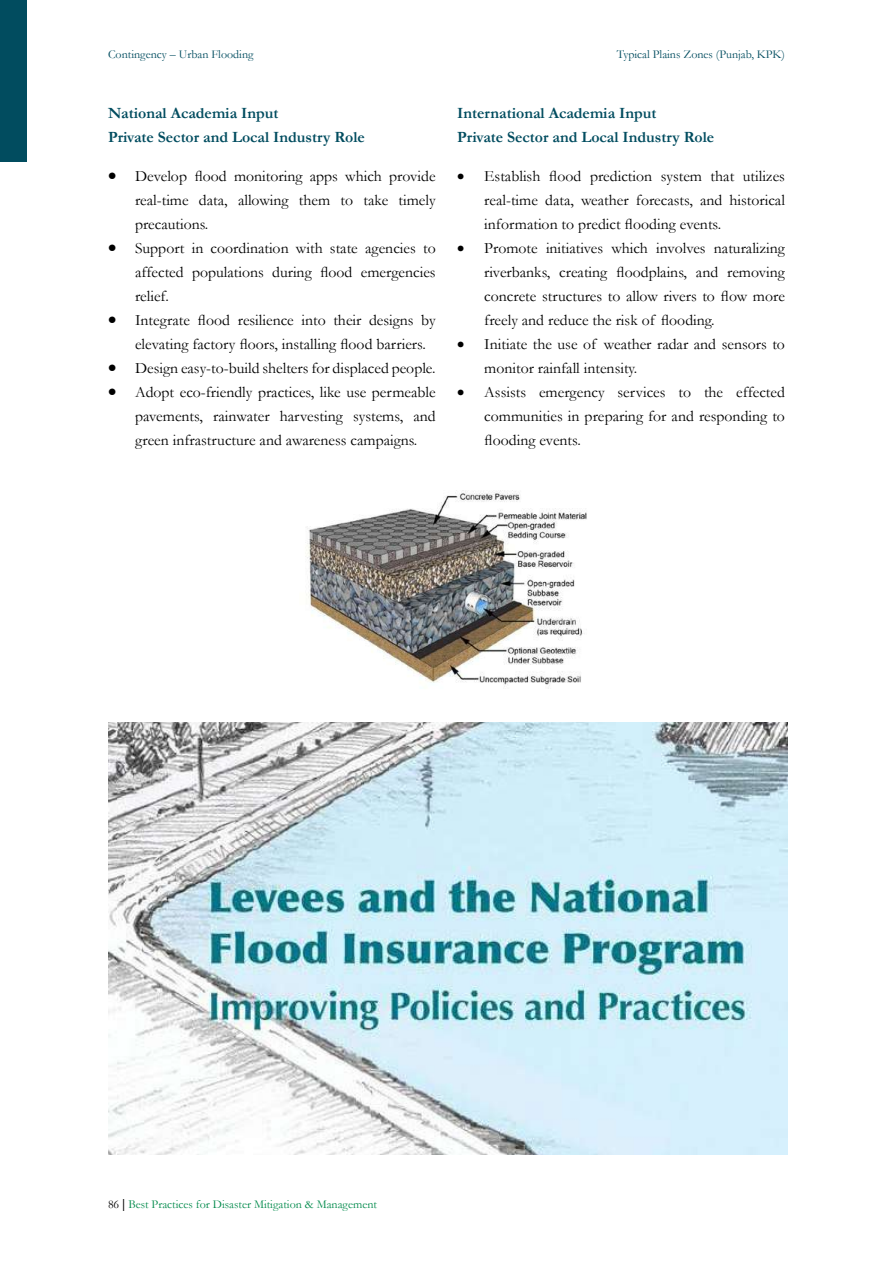
<style>
.page{position:relative;width:893px;height:1263px;background:#fff}
.page>*{position:absolute;margin:0;border:0;box-sizing:border-box;transform-origin:0 0}
.t1{font:15.75px/24px "Garamond";color:#000;text-align:justify}
.t2{font:700 15.75px/24px "Garamond";color:#014c5f}
.t3{font:12px "Garamond";color:#014c5f}
.t4{font:12px "Garamond";color:#008a4b}
.s1{color:#000}
.s2{font-family:"Helvetica";color:#000}
</style>
<div class="page">
<div style="left:0;top:0;width:27px;height:162px;background:#014c5f"></div>
<img style="left:305px;top:490px;width:282px;height:199px">
<img style="left:108px;top:722px;width:679px;height:433px">
<p class="t3" style="left:108px;top:46px;width:147px">Contingency – Urban Flooding</p>
<p class="t2" style="left:108px;top:101px;width:258px">National Academia Input<br>Private Sector and Local Industry Role</p>
<p class="t1" style="left:135px;top:164px;width:302px;text-indent:-27px">• Develop flood monitoring apps which provide real-time data, allowing them to take timely precautions.</p>
<p class="t1" style="left:135px;top:236px;width:302px;text-indent:-27px">• Support in coordination with state agencies to affected populations during flood emergencies relief.</p>
<p class="t1" style="left:135px;top:308px;width:302px;text-indent:-27px">• Integrate flood resilience into their designs by elevating factory floors, installing flood barriers.</p>
<p class="t1" style="left:108px;top:356px;width:329px">• Design easy-to-build shelters for displaced people.</p>
<p class="t1" style="left:135px;top:380px;width:302px;text-indent:-27px">• Adopt eco-friendly practices, like use permeable pavements, rainwater harvesting systems, and green infrastructure and awareness campaigns.</p>
<p class="t3" style="left:617px;top:46px;width:170px">Typical Plains Zones (Punjab, KPK)</p>
<p class="t2" style="left:457px;top:101px;width:258px">International Academia Input<br>Private Sector and Local Industry Role</p>
<p class="t1" style="left:484px;top:164px;width:302px;text-indent:-27px">• Establish flood prediction system that utilizes real-time data, weather forecasts, and historical information to predict flooding events.</p>
<p class="t1" style="left:484px;top:236px;width:302px;text-indent:-27px">• Promote initiatives which involves naturalizing riverbanks, creating floodplains, and removing concrete structures to allow rivers to flow more freely and reduce the risk of flooding.</p>
<p class="t1" style="left:484px;top:332px;width:302px;text-indent:-27px">• Initiate the use of weather radar and sensors to monitor rainfall intensity.</p>
<p class="t1" style="left:484px;top:380px;width:302px;text-indent:-27px">• Assists emergency services to the effected communities in preparing for and responding to flooding events.</p>
<p class="t4" style="left:108px;top:1196px;width:271px"><span class="s1">86</span> <span class="s2">|</span> Best Practices for Disaster Mitigation &amp; Management</p>
</div>
